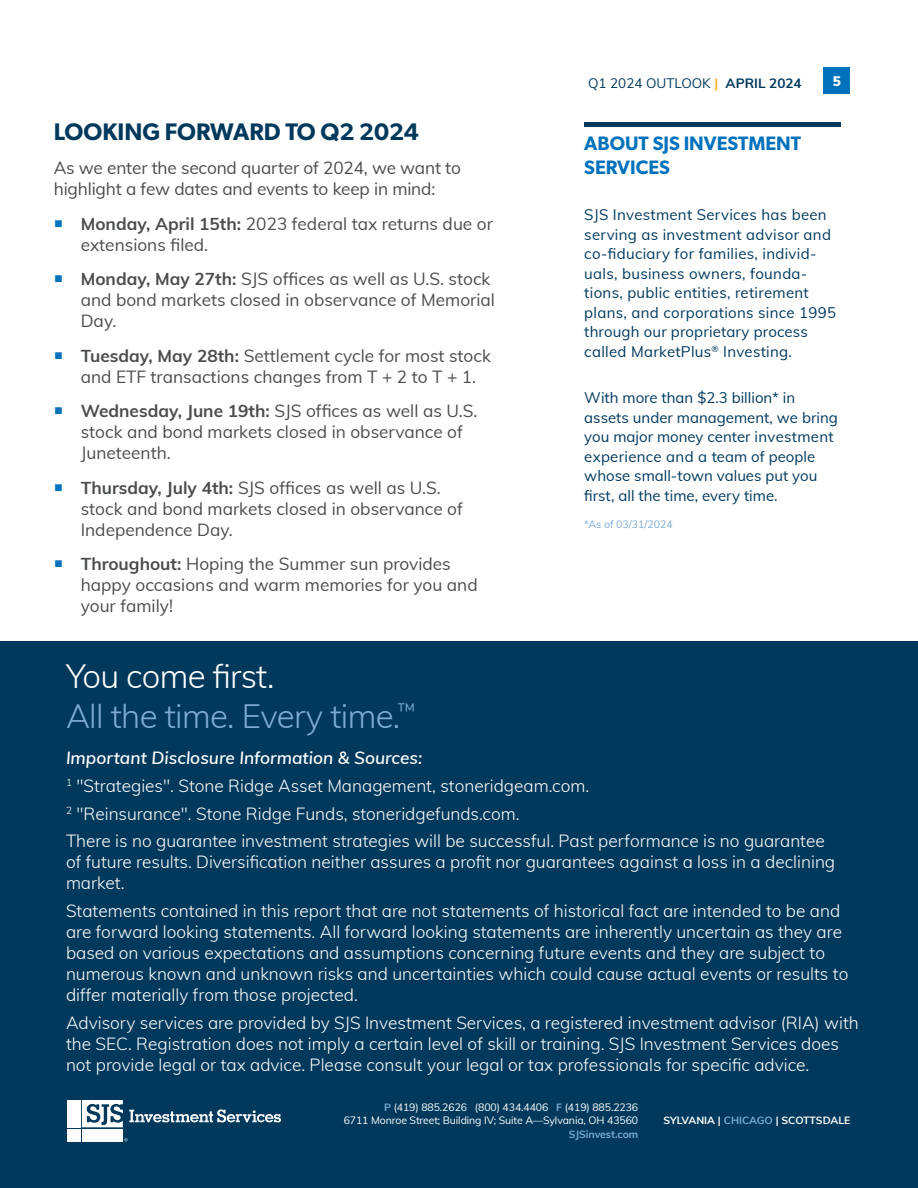
<style>
.page{position:relative;width:918px;height:1188px;background:#fff}
.page>*{position:absolute;margin:0;border:0;box-sizing:border-box;transform-origin:0 0}
.t1{font:300 33px "Muli";letter-spacing:-.02em;color:#7eaad4}
.t2{font:300 33px "Muli";letter-spacing:-.02em;color:#fff}
.t3{font:600 24px "Gibson";color:#00395c}
.t4{font:600 19.5px/23.4px "Gibson";color:#0072bc}
.t5{font:300 17.25px/21px "Muli";color:#fff}
.t6{font:17.25px/21px "Muli";color:#4b4c4d}
.t7{font:italic 600 17.25px "Muli";color:#fff}
.t8{font:15px/19.5px "Muli";letter-spacing:.02em;color:#00395c}
.t9{font:15px/19.5px "Muli";color:#00395c}
.t10{font:13.5px "Muli";color:#00395c}
.t11{font:900 13.5px "Muli";color:#fff}
.t12{font:10.5px/13.5px "Muli";letter-spacing:-.01em;color:#fff;text-align:right}
.t13{font:700 10.5px "Muli";color:#fff}
.t14{font:10.5px "Muli";color:#7eaad4}
.s1{font-weight:700}
.s2{font-weight:700;color:#f9a91b}
.s3{font-weight:700;color:#7eaad4}
.s4{color:#7eaad4}
</style>
<div class="page">
<div style="left:824px;top:68px;width:26px;height:26px;background:#0072bc"></div>
<div style="left:584px;top:122px;width:257px;height:5px;background:#00395c"></div>
<div style="left:0;top:642px;width:918px;height:546px;background:#00395c"></div>
<svg style="left:124px;top:1138px;width:4px;height:3px"></svg>
<svg style="left:129px;top:1109px;width:152px;height:14px"></svg>
<div style="left:82px;top:1129px;width:41px;height:13px;background:#fff"></div>
<div style="left:68px;top:1100px;width:13px;height:27px;background:#fff"></div>
<div style="left:68px;top:1129px;width:13px;height:13px;background:#fff"></div>
<svg style="left:82px;top:1100px;width:41px;height:27px"></svg>
<p class="t3" style="left:54px;top:117px;width:367px">LOOKING FORWARD TO Q2 2024</p>
<p class="t6" style="left:54px;top:157px;width:409px">As we enter the second quarter of 2024, we want to highlight a few dates and events to keep in mind:</p>
<p class="t6" style="left:81px;top:212px;width:414px"><span class="s1">Monday, April 15th:</span> 2023 federal tax returns due or extensions filed.</p>
<p class="t6" style="left:81px;top:268px;width:416px"><span class="s1">Monday, May 27th:</span> SJS offices as well as U.S. stock and bond markets closed in observance of Memorial<br>Day.</p>
<p class="t6" style="left:81px;top:344px;width:412px"><span class="s1">Tuesday, May 28th:</span> Settlement cycle for most stock and ETF transactions changes from T + 2 to T + 1.</p>
<p class="t6" style="left:81px;top:400px;width:398px"><span class="s1">Wednesday, June 19th:</span> SJS offices as well as U.S. stock and bond markets closed in observance of<br>Juneteenth.</p>
<p class="t6" style="left:81px;top:476px;width:384px"><span class="s1">Thursday, July 4th:</span> SJS offices as well as U.S. stock and bond markets closed in observance of<br>Independence Day.</p>
<p class="t6" style="left:81px;top:553px;width:398px"><span class="s1">Throughout:</span> Hoping the Summer sun provides happy occasions and warm memories for you and your family!</p>
<p class="t2" style="left:66px;top:652px;width:210px">You come first.</p>
<p class="t1" style="left:66px;top:693px;width:351px">All the time. Every time.<sup>™</sup></p>
<p class="t10" style="left:588px;top:73px;width:215px">Q1 2024 OUTLOOK <span class="s2">|</span> <span class="s1">APRIL 2024</span></p>
<p class="t11" style="left:833px;top:71px;width:10px">5</p>
<p class="t4" style="left:584px;top:131px;width:218px">ABOUT SJS INVESTMENT<br>SERVICES</p>
<p class="t8" style="left:584px;top:204px;width:253px">SJS Investment Services has been serving as investment advisor and co-fiduciary for families, individ&shy;uals, business owners, founda&shy;tions, public entities, retirement plans, and corporations since 1995 through our proprietary process called MarketPlus<sup>®</sup> Investing.</p>
<p class="t9" style="left:584px;top:387px;width:255px">With more than $2.3 billion* in assets under management, we bring you major money center investment experience and a team of people whose small-town values put you first, all the time, every time.</p>
<p class="t14" style="left:584px;top:516px;width:90px">*As of 03/31/2024</p>
<p class="t7" style="left:66px;top:745px;width:358px">Important Disclosure Information &amp; Sources:</p>
<p class="t5" style="left:66px;top:774px;width:525px"><sup>1</sup> "Strategies". Stone Ridge Asset Management, stoneridgeam.com.</p>
<p class="t5" style="left:66px;top:802px;width:455px"><sup>2</sup> "Reinsurance". Stone Ridge Funds, stoneridgefunds.com.</p>
<p class="t5" style="left:66px;top:830px;width:771px">There is no guarantee investment strategies will be successful. Past performance is no guarantee of future results. Diversification neither assures a profit nor guarantees against a loss in a declining market.</p>
<p class="t5" style="left:66px;top:900px;width:784px">Statements contained in this report that are not statements of historical fact are intended to be and are forward looking statements. All forward looking statements are inherently uncertain as they are based on various expectations and assumptions concerning future events and they are subject to numerous known and unknown risks and uncertainties which could cause actual events or results to differ materially from those projected.</p>
<p class="t5" style="left:66px;top:1011px;width:794px">Advisory services are provided by SJS Investment Services, a registered investment advisor (RIA) with the SEC. Registration does not imply a certain level of skill or training. SJS Investment Services does not provide legal or tax advice. Please consult your legal or tax professionals for specific advice.</p>
<p class="t12" style="left:344px;top:1100px;width:296px"><span class="s3">P</span> (419) 885.2626 (800) 434.4406 <span class="s3">F</span> (419) 885.2236<br>6711 Monroe Street; Building IV; Suite A—Sylvania, OH 43560<br><span class="s3">SJSinvest.com</span></p>
<p class="t13" style="left:664px;top:1113px;width:188px">SYLVANIA | <span class="s4">CHICAGO</span> | SCOTTSDALE</p>
</div>
